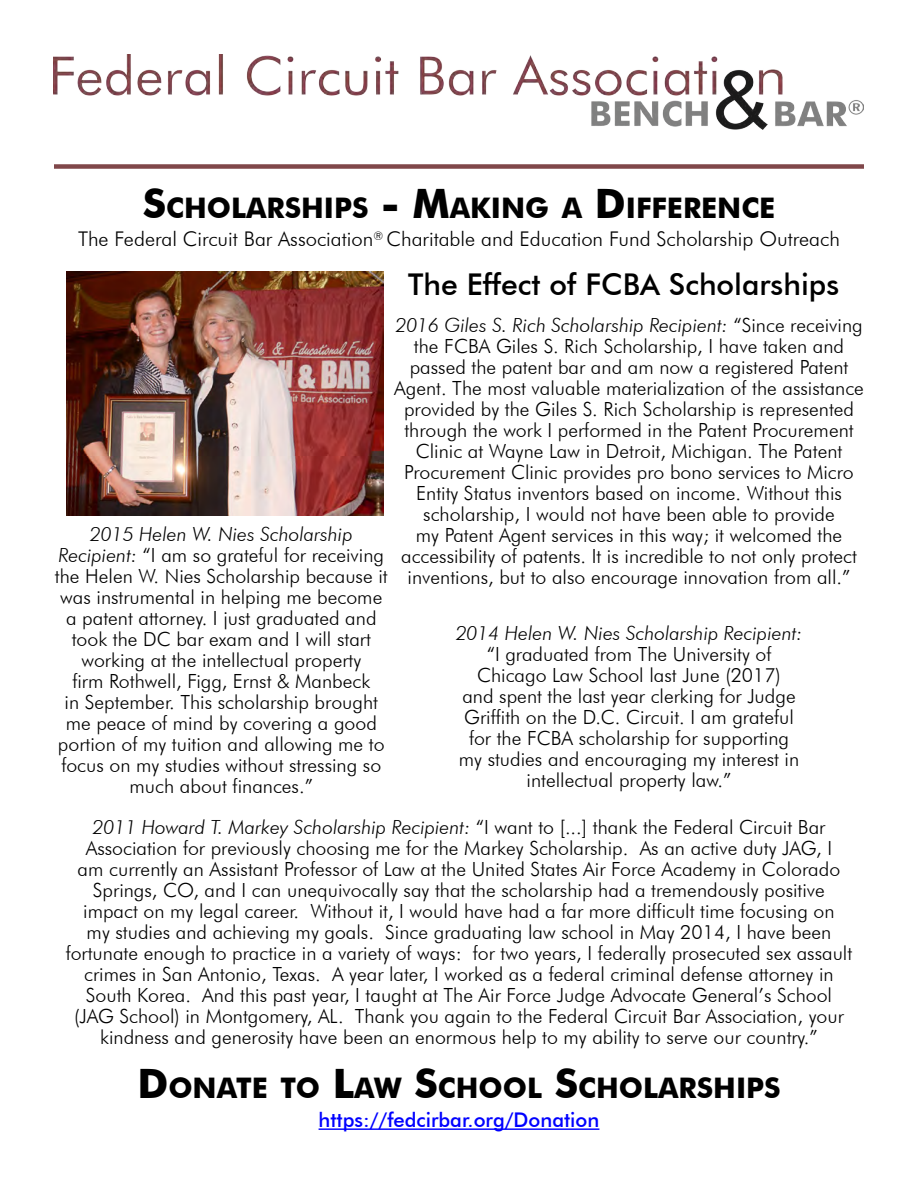
<style>
.page{position:relative;width:918px;height:1188px;background:#fff}
.page>*{position:absolute;margin:0;border:0;box-sizing:border-box;transform-origin:0 0}
.t1{font:500 30px "Futura BT";color:#000}
.t2{font:700 28.35px "Futura BT";color:#000}
.t3{font:300 20.25px "Futura BT";color:#000}
.t4{font:500 20.25px "Futura BT";color:#00f}
.t5{font:300 19.5px/21px "Futura BT";color:#000;text-align:center}
.t6{font:italic 300 19.5px "Futura BT";color:#000}
.s1{font-size:40.5px}
.s2{font-style:italic}
</style>
<div class="page">
<div style="left:54px;top:164px;width:810px;height:5px;background:#80474a"></div>
<img style="left:54px;top:54px;width:810px;height:76px">
<img style="left:67px;top:272px;width:316px;height:244px">
<hr style="left:319px;top:1128px;width:280px;height:2px;background:#00f">
<h2 class="t2" style="left:143px;top:190px;width:634px"><span class="s1">S</span>CHOLARSHIPS <span class="s1">- M</span>AKING A <span class="s1">D</span>IFFERENCE</h2>
<p class="t3" style="left:78px;top:227px;width:763px">The Federal Circuit Bar Association<sup>®</sup> Charitable and Education Fund Scholarship Outreach</p>
<h1 class="t1" style="left:408px;top:266px;width:433px">The Effect of FCBA Scholarships</h1>
<p class="t5" style="left:394px;top:315px;width:471px"><span class="s2">2016 Giles S. Rich Scholarship Recipient:</span> “Since receiving the FCBA Giles S. Rich Scholarship, I have taken and passed the patent bar and am now a registered Patent Agent. The most valuable materialization of the assistance provided by the Giles S. Rich Scholarship is represented through the work I performed in the Patent Procurement Clinic at Wayne Law in Detroit, Michigan. The Patent Procurement Clinic provides pro bono services to Micro Entity Status inventors based on income. Without this scholarship, I would not have been able to provide<br>my Patent Agent services in this way; it welcomed the accessibility of patents. It is incredible to not only protect inventions, but to also encourage innovation from all.”</p>
<p class="t5" style="left:55px;top:524px;width:334px"><span class="s2">2015 Helen W. Nies Scholarship Recipient:</span> “I am so grateful for receiving the Helen W. Nies Scholarship because it was instrumental in helping me become a patent attorney. I just graduated and took the DC bar exam and I will start working at the intellectual property<br>firm Rothwell, Figg, Ernst &amp; Manbeck<br>in September. This scholarship brought me peace of mind by covering a good portion of my tuition and allowing me to focus on my studies without stressing so much about finances.”</p>
<p class="t6" style="left:456px;top:621px;width:348px">2014 Helen W. Nies Scholarship Recipient:</p>
<p class="t5" style="left:459px;top:643px;width:342px">“I graduated from The University of Chicago Law School last June (2017)<br>and spent the last year clerking for Judge Griffith on the D.C. Circuit. I am grateful for the FCBA scholarship for supporting my studies and encouraging my interest in intellectual property law.”</p>
<p class="t5" style="left:66px;top:817px;width:788px"><span class="s2">2011 Howard T. Markey Scholarship Recipient:</span> “I want to [...] thank the Federal Circuit Bar Association for previously choosing me for the Markey Scholarship. As an active duty JAG, I<br>am currently an Assistant Professor of Law at the United States Air Force Academy in Colorado Springs, CO, and I can unequivocally say that the scholarship had a tremendously positive impact on my legal career. Without it, I would have had a far more difficult time focusing on<br>my studies and achieving my goals. Since graduating law school in May 2014, I have been fortunate enough to practice in a variety of ways: for two years, I federally prosecuted sex assault crimes in San Antonio, Texas. A year later, I worked as a federal criminal defense attorney in South Korea. And this past year, I taught at The Air Force Judge Advocate General’s School (JAG School) in Montgomery, AL. Thank you again to the Federal Circuit Bar Association, your kindness and generosity have been an enormous help to my ability to serve our country.”</p>
<h2 class="t2" style="left:137px;top:1071px;width:643px"><span class="s1">D</span>ONATE TO <span class="s1">L</span>AW <span class="s1">S</span>CHOOL <span class="s1">S</span>CHOLARSHIPS</h2>
<p class="t4" style="left:319px;top:1107px;width:282px">https://fedcirbar.org/Donation</p>
</div>
